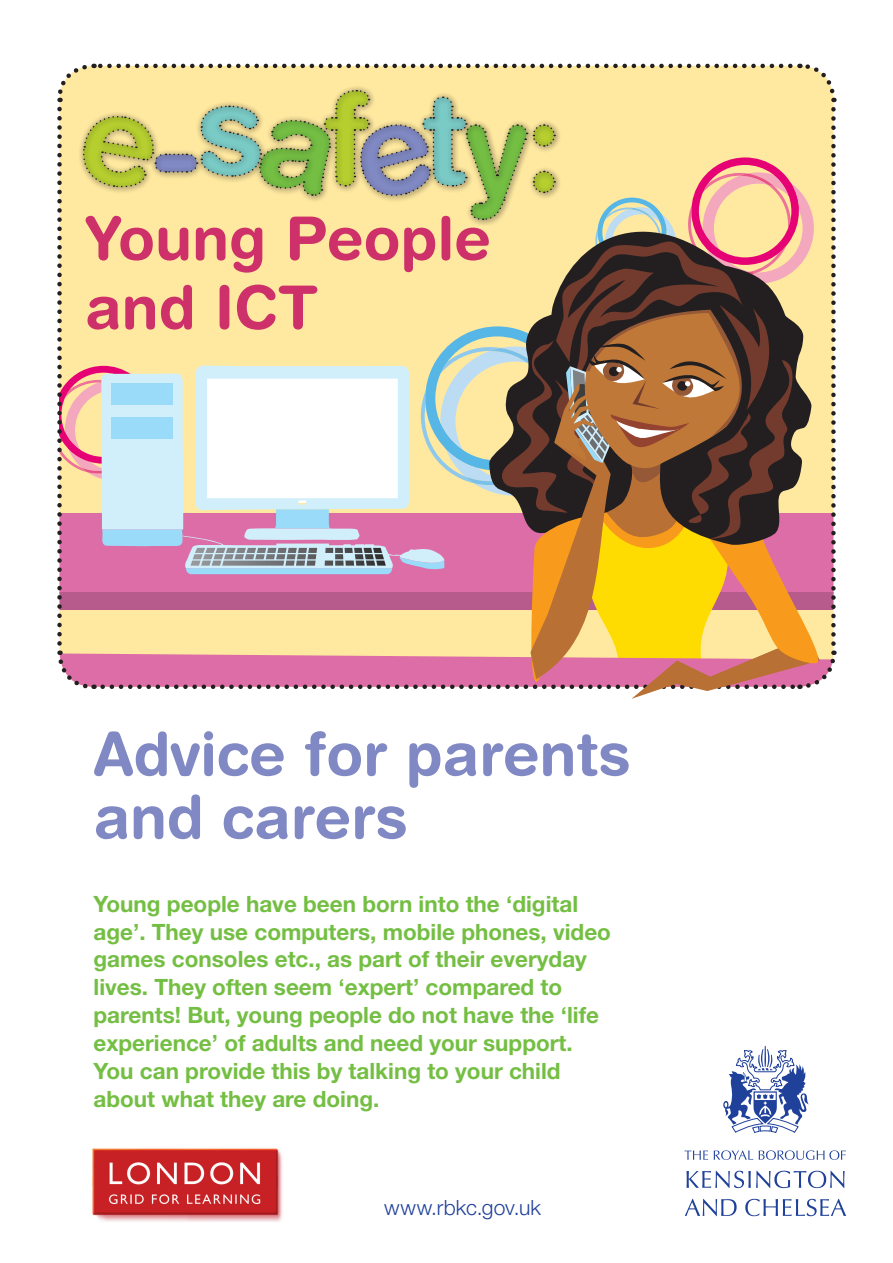
<style>
.page{position:relative;width:893px;height:1263px;background:#fff}
.page>*{position:absolute;margin:0;border:0;box-sizing:border-box;transform-origin:0 0}
.t1{font:700 60px/63px "Helvetica Rounded";color:#8089c3}
.t2{font:700 60px/69px "Helvetica Rounded";letter-spacing:.005em;color:#ce316a}
.t3{font:700 22.5px/27.9px "Helvetica Neue";color:#74bf43}
.t4{font:300 21px "Helvetica Neue";letter-spacing:.01em;color:#20419a}
</style>
<div class="page">
<svg style="left:686px;top:1171px;width:159px;height:17px"></svg>
<svg style="left:685px;top:1199px;width:52px;height:17px"></svg>
<svg style="left:745px;top:1199px;width:101px;height:17px"></svg>
<svg style="left:685px;top:1150px;width:23px;height:10px"></svg>
<svg style="left:714px;top:1150px;width:39px;height:10px"></svg>
<svg style="left:759px;top:1150px;width:87px;height:10px"></svg>
<svg style="left:723px;top:1046px;width:86px;height:87px"></svg>
<svg style="left:57px;top:63px;width:780px;height:636px"></svg>
<img style="left:92px;top:1148px;width:191px;height:74px">
<h1 class="t2" style="left:85px;top:203px;width:407px">Young People and ICT</h1>
<h1 class="t1" style="left:94px;top:721px;width:539px">Advice for parents and carers</h1>
<p class="t3" style="left:94px;top:889px;width:519px">Young people have been born into the ‘digital age’. They use computers, mobile phones, video games consoles etc., as part of their everyday lives. They often seem ‘expert’ compared to parents! But, young people do not have the ‘life experience’ of adults and need your support.<br>You can provide this by talking to your child about what they are doing.</p>
<p class="t4" style="left:384px;top:1194px;width:158px">www.rbkc.gov.uk</p>
</div>
